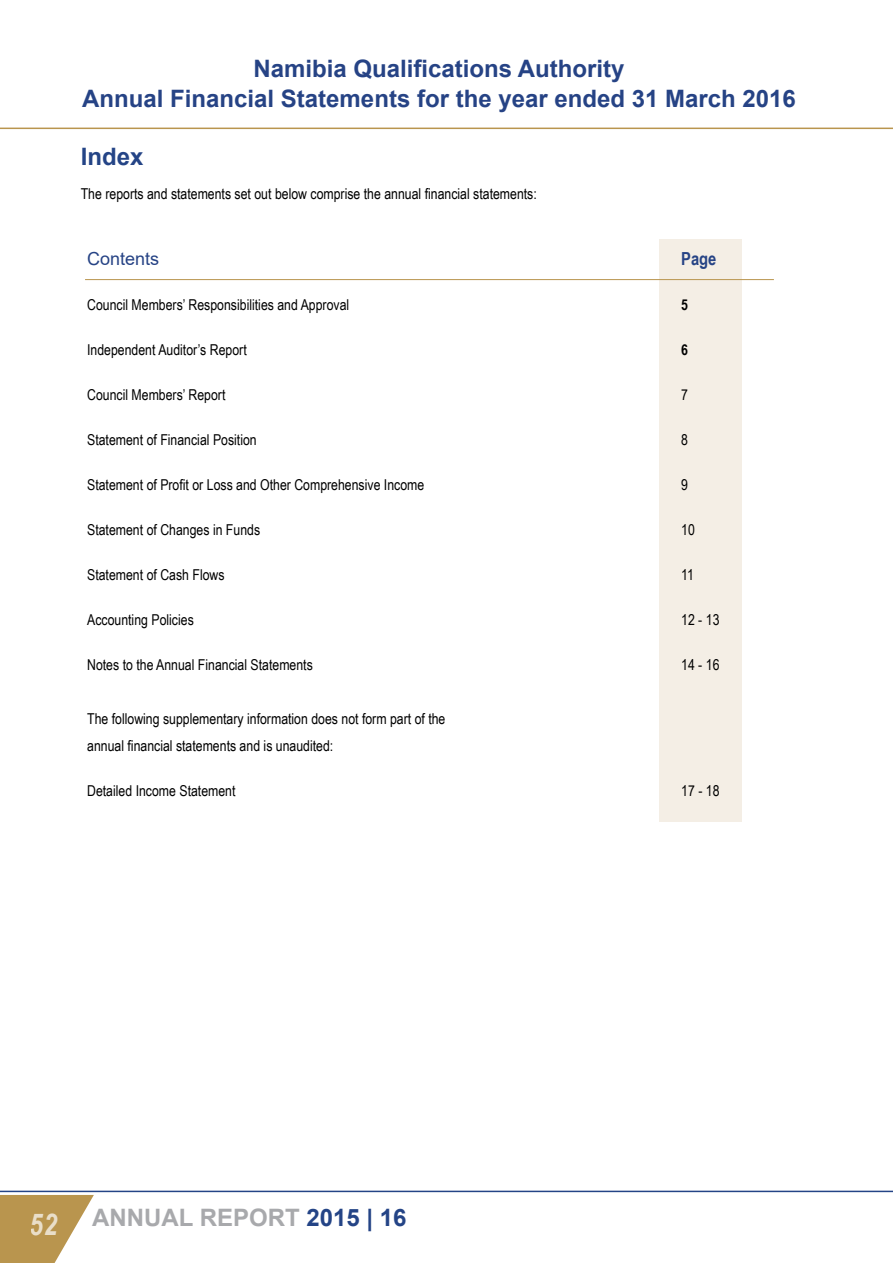
<style>
.page{position:relative;width:893px;height:1263px;background:#fff}
.page>*{position:absolute;margin:0;border:0;box-sizing:border-box;transform-origin:0 0}
.t1{font:700 24px/30px "Arial";color:#264385;text-align:center}
.t2{font:700 24px "Arial";color:#a8a9ac}
.t3{font:700 24px "Arial";color:#244486}
.t4{font:18px "Arial";color:#264385}
.t5{font:700 18px "Arial Narrow";color:#264385}
.t6{font:15px/27px "Arial Narrow";color:#000}
.t7{font:700 15px "Arial Narrow";color:#000}
.s1{font-family:"Arial Narrow";font-style:italic;font-size:30px;color:#fff}
.s2{color:#244486}
</style>
<div class="page">
<svg style="left:0;top:1195px;width:94px;height:68px"></svg>
<hr style="left:0;top:1191px;width:893px;height:1px;background:#244486">
<div style="left:659px;top:239px;width:83px;height:583px;background:#f4eee5"></div>
<hr style="left:85px;top:279px;width:689px;height:1px;background:#b9954e">
<hr style="left:0;top:128px;width:893px;height:1px;background:#b9954e">
<h1 class="t1" style="left:82px;top:54px;width:715px">Namibia Qualifications Authority<br>Annual Financial Statements for the year ended 31 March 2016</h1>
<h1 class="t3" style="left:81px;top:140px;width:64px">Index</h1>
<p class="t6" style="left:81px;top:180px;width:458px">The reports and statements set out below comprise the annual financial statements:</p>
<p class="t4" style="left:87px;top:246px;width:74px">Contents</p>
<p class="t5" style="left:681px;top:245px;width:37px">Page</p>
<p class="t6" style="left:87px;top:291px;width:264px">Council Members’ Responsibilities and Approval</p>
<p class="t7" style="left:681px;top:293px;width:8px">5</p>
<p class="t6" style="left:87px;top:336px;width:161px">Independent Auditor’s Report</p>
<p class="t7" style="left:681px;top:338px;width:8px">6</p>
<p class="t6" style="left:87px;top:381px;width:140px">Council Members’ Report</p>
<p class="t6" style="left:681px;top:381px;width:8px">7</p>
<p class="t6" style="left:87px;top:426px;width:171px">Statement of Financial Position</p>
<p class="t6" style="left:681px;top:426px;width:8px">8</p>
<p class="t6" style="left:87px;top:471px;width:339px">Statement of Profit or Loss and Other Comprehensive Income</p>
<p class="t6" style="left:681px;top:471px;width:8px">9</p>
<p class="t6" style="left:87px;top:516px;width:174px">Statement of Changes in Funds</p>
<p class="t6" style="left:681px;top:516px;width:15px">10</p>
<p class="t6" style="left:87px;top:561px;width:139px">Statement of Cash Flows</p>
<p class="t6" style="left:681px;top:561px;width:14px">11</p>
<p class="t6" style="left:87px;top:606px;width:108px">Accounting Policies</p>
<p class="t6" style="left:681px;top:606px;width:40px">12 - 13</p>
<p class="t6" style="left:87px;top:651px;width:227px">Notes to the Annual Financial Statements</p>
<p class="t6" style="left:681px;top:651px;width:40px">14 - 16</p>
<p class="t6" style="left:87px;top:705px;width:360px">The following supplementary information does not form part of the annual financial statements and is unaudited:</p>
<p class="t6" style="left:87px;top:777px;width:150px">Detailed Income Statement</p>
<p class="t6" style="left:681px;top:777px;width:40px">17 - 18</p>
<h1 class="t2" style="left:30px;top:1201px;width:378px"><span class="s1">52</span> ANNUAL REPORT <span class="s2">2015 | 16</span></h1>
</div>
